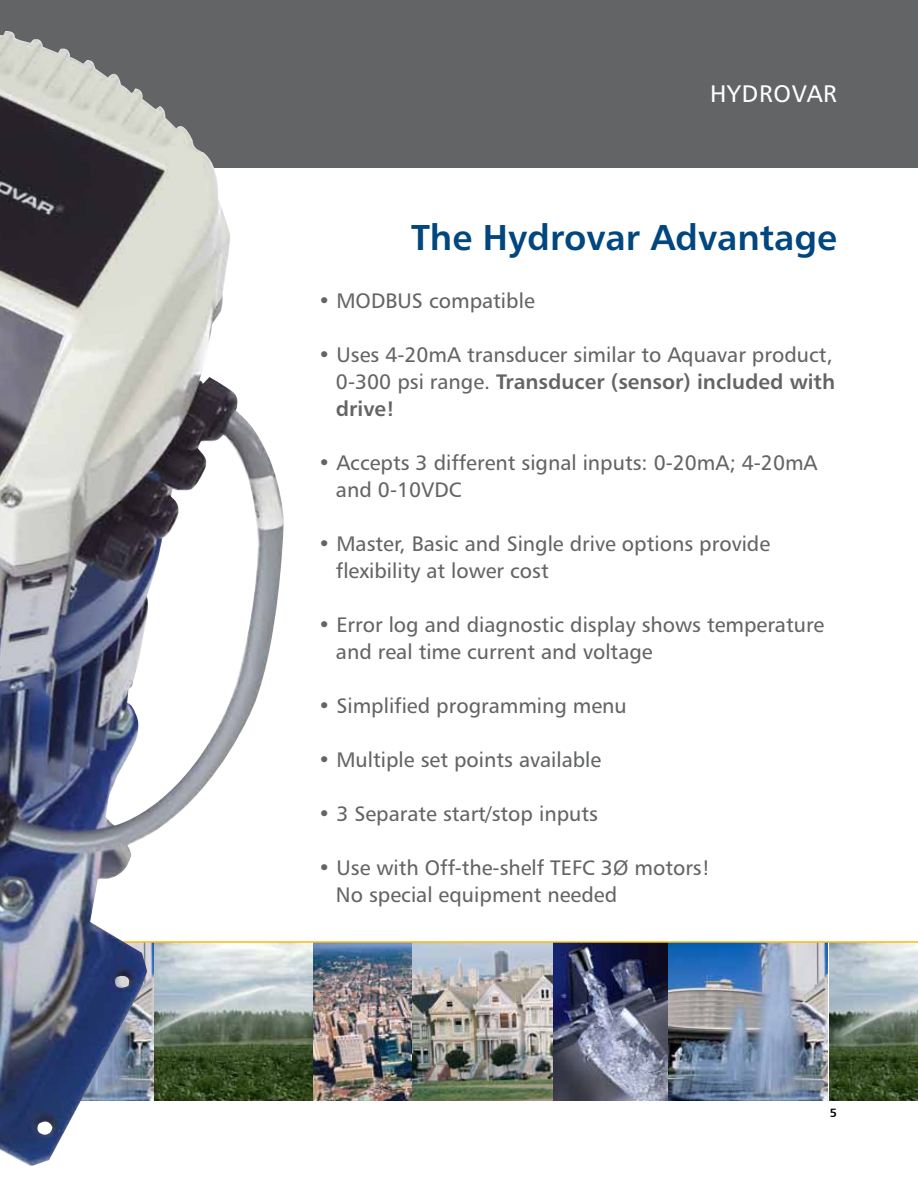
<style>
.page{position:relative;width:918px;height:1188px;background:#fff}
.page>*{position:absolute;margin:0;border:0;box-sizing:border-box;transform-origin:0 0}
.t1{font:36px "Humanist 777 BT Bold B";color:#00467f}
.t2{font:24px "Humanist 777 BT Roman B";letter-spacing:.03em;color:#fff}
.t3{font:21px/27px "Humanist 777 BT Roman B";color:#636466}
.t4{font:21px/27px "Humanist 777 BT Bold B";color:#636466}
.t5{font:12px "Humanist 777 BT Bold B";color:#000}
.s1{font-family:"Humanist 777 BT Roman B"}
</style>
<div class="page">
<div style="left:0;top:0;width:918px;height:168px;background:#636466"></div>
<img style="left:830px;top:943px;width:88px;height:158px">
<img style="left:295px;top:943px;width:532px;height:158px">
<hr style="left:0;top:941px;width:414px;height:2px;background:#fdba12">
<hr style="left:413px;top:941px;width:505px;height:2px;background:#fdba12">
<img style="left:0;top:31px;width:295px;height:1135px">
<p class="t2" style="left:710px;top:79px;width:128px">HYDROVAR</p>
<h1 class="t1" style="left:411px;top:215px;width:427px">The Hydrovar Advantage</h1>
<p class="t3" style="left:318px;top:287px;width:218px">• MODBUS compatible</p>
<p class="t3" style="left:318px;top:341px;width:516px">• Uses 4-20mA transducer similar to Aquavar product,</p>
<p class="t4" style="left:336px;top:368px;width:501px"><span class="s1">0-300 psi range.</span> Transducer (sensor) included with drive!</p>
<p class="t3" style="left:336px;top:449px;width:483px;text-indent:-18px">• Accepts 3 different signal inputs: 0-20mA; 4-20mA and 0-10VDC</p>
<p class="t3" style="left:336px;top:530px;width:436px;text-indent:-18px">• Master, Basic and Single drive options provide flexibility at lower cost</p>
<p class="t3" style="left:336px;top:611px;width:490px;text-indent:-18px">• Error log and diagnostic display shows temperature and real time current and voltage</p>
<p class="t3" style="left:318px;top:692px;width:310px">• Simplified programming menu</p>
<p class="t3" style="left:318px;top:746px;width:285px">• Multiple set points available</p>
<p class="t3" style="left:318px;top:800px;width:282px">• 3 Separate start/stop inputs</p>
<p class="t3" style="left:336px;top:854px;width:376px;text-indent:-18px">• Use with Off-the-shelf TEFC 3Ø motors!<br>No special equipment needed</p>
<p class="t5" style="left:830px;top:1105px;width:9px">5</p>
</div>
